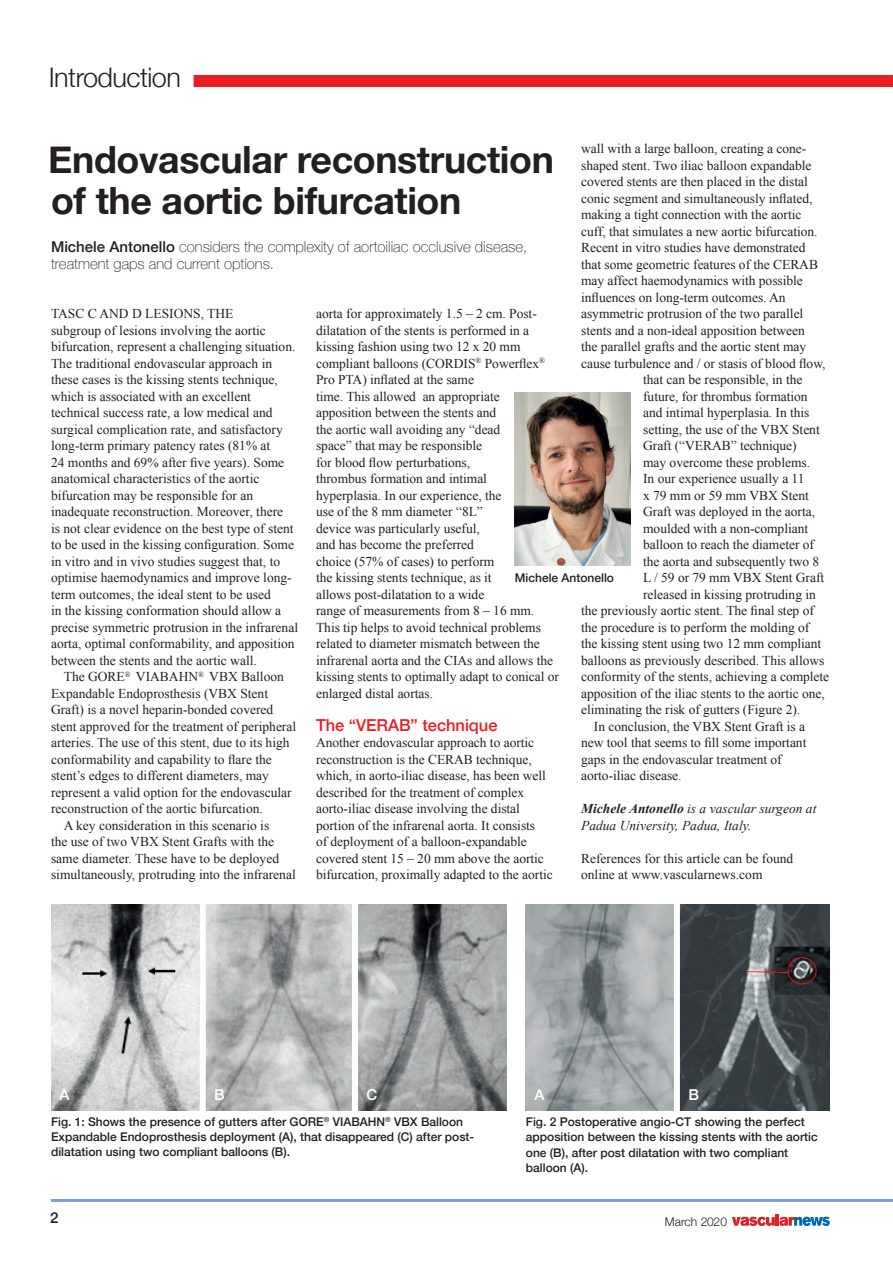
<style>
.page{position:relative;width:893px;height:1263px;background:#fff}
.page>*{position:absolute;margin:0;border:0;box-sizing:border-box;transform-origin:0 0}
.Headline_level_3{font:700 37.5px/40.5px "Helvetica Neue";letter-spacing:-.01em;color:#231f20}
.Headline{font:300 27px "Helvetica Neue";letter-spacing:-.02em;color:#231f20}
.Subhead_level_1{font:500 16.5px "Helvetica Neue";letter-spacing:-.005em;color:#ee1d23}
.Sans_intro{font:100 15px/16.5px "Helvetica Neue";color:#231f20}
.Headline_level_3-2{font:500 15px "Helvetica Neue";color:#fff}
.t1{font:500 15px "Helvetica Neue";color:#231f20}
.Serif_body_no_indent{font:13.5px/16.5px "Times New Roman";letter-spacing:-.005em;color:#231f20}
.Serif_body_with_inde{font:13.5px/16.5px "Times New Roman";letter-spacing:-.005em;color:#231f20}
.Comment___Analysis_s{font:italic 13.5px/16.5px "Times New Roman";color:#231f20}
.t2{font:300 12.15px "Helvetica Neue";color:#231f20}
.t3{font:500 12px/15px "Helvetica Neue";color:#231f20}
.s1{font-weight:700}
.s2{font-weight:500}
</style>
<div class="page">
<hr style="left:51px;top:1199px;width:842px;height:3px;background:#7e9ed2">
<svg style="left:732px;top:1214px;width:98px;height:12px"></svg>
<div style="left:194px;top:75px;width:699px;height:12px;background:#ee1d23"></div>
<img style="left:515px;top:392px;width:115px;height:174px">
<img style="left:526px;top:904px;width:148px;height:206px">
<img style="left:680px;top:904px;width:149px;height:206px">
<img style="left:51px;top:904px;width:149px;height:206px">
<svg style="left:206px;top:904px;width:146px;height:206px;background:#b4b6b7"></svg>
<svg style="left:358px;top:904px;width:149px;height:206px;background:#949798"></svg>
<p class="Headline" style="left:49px;top:56px;width:134px">Introduction</p>
<p class="Serif_body_no_indent" style="left:581px;top:140px;width:227px">wall with a large balloon, creating a cone-</p>
<p class="Serif_body_no_indent" style="left:581px;top:157px;width:232px">shaped stent. Two iliac balloon expandable</p>
<p class="Serif_body_no_indent" style="left:581px;top:173px;width:228px">covered stents are then placed in the distal</p>
<p class="Serif_body_no_indent" style="left:581px;top:190px;width:233px">conic segment and simultaneously inflated,</p>
<p class="Serif_body_no_indent" style="left:581px;top:206px;width:222px">making a tight connection with the aortic</p>
<p class="Serif_body_no_indent" style="left:581px;top:223px;width:238px">cuff, that simulates a new aortic bifurcation.</p>
<p class="Serif_body_no_indent" style="left:581px;top:239px;width:226px">Recent in vitro studies have demonstrated</p>
<p class="Serif_body_no_indent" style="left:581px;top:256px;width:238px">that some geometric features of the CERAB</p>
<p class="Serif_body_no_indent" style="left:581px;top:272px;width:223px">may affect haemodynamics with possible</p>
<p class="Serif_body_no_indent" style="left:581px;top:289px;width:206px">influences on long-term outcomes. An</p>
<p class="Serif_body_no_indent" style="left:581px;top:305px;width:224px">asymmetric protrusion of the two parallel</p>
<p class="Serif_body_no_indent" style="left:581px;top:322px;width:225px">stents and a non-ideal apposition between</p>
<p class="Serif_body_no_indent" style="left:581px;top:338px;width:227px">the parallel grafts and the aortic stent may</p>
<p class="Serif_body_no_indent" style="left:581px;top:355px;width:246px">cause turbulence and / or stasis of blood flow,</p>
<p class="Serif_body_no_indent" style="left:643px;top:371px;width:161px">that can be responsible, in the</p>
<p class="Serif_body_no_indent" style="left:643px;top:388px;width:166px">future, for thrombus formation</p>
<p class="Serif_body_no_indent" style="left:643px;top:404px;width:168px">and intimal hyperplasia. In this</p>
<p class="Serif_body_no_indent" style="left:643px;top:421px;width:178px">setting, the use of the VBX Stent</p>
<p class="Serif_body_no_indent" style="left:643px;top:437px;width:155px">Graft (“VERAB” technique)</p>
<p class="Serif_body_no_indent" style="left:643px;top:454px;width:168px">may overcome these problems.</p>
<p class="Serif_body_no_indent" style="left:643px;top:470px;width:163px">In our experience usually a 11</p>
<p class="Serif_body_no_indent" style="left:643px;top:487px;width:167px">x 79 mm or 59 mm VBX Stent</p>
<p class="Serif_body_no_indent" style="left:643px;top:503px;width:173px">Graft was deployed in the aorta,</p>
<p class="Serif_body_no_indent" style="left:643px;top:520px;width:167px">moulded with a non-compliant</p>
<p class="Serif_body_no_indent" style="left:643px;top:536px;width:172px">balloon to reach the diameter of</p>
<p class="Serif_body_no_indent" style="left:643px;top:553px;width:178px">the aorta and subsequently two 8</p>
<p class="Serif_body_no_indent" style="left:643px;top:569px;width:183px">L / 59 or 79 mm VBX Stent Graft</p>
<p class="Serif_body_no_indent" style="left:643px;top:586px;width:174px">released in kissing protruding in</p>
<p class="Serif_body_no_indent" style="left:581px;top:602px;width:234px">the previously aortic stent. The final step of</p>
<p class="Serif_body_no_indent" style="left:581px;top:619px;width:230px">the procedure is to perform the molding of</p>
<p class="Serif_body_no_indent" style="left:581px;top:635px;width:242px">the kissing stent using two 12 mm compliant</p>
<p class="Serif_body_no_indent" style="left:581px;top:652px;width:245px">balloons as previously described. This allows</p>
<p class="Serif_body_no_indent" style="left:581px;top:668px;width:250px">conformity of the stents, achieving a complete</p>
<p class="Serif_body_no_indent" style="left:581px;top:685px;width:245px">apposition of the iliac stents to the aortic one,</p>
<p class="Serif_body_no_indent" style="left:581px;top:701px;width:221px">eliminating the risk of gutters (Figure 2).</p>
<p class="Serif_body_with_inde" style="left:581px;top:718px;width:227px;text-indent:13px">In conclusion, the VBX Stent Graft is a new tool that seems to fill some important gaps in the endovascular treatment of aorto-iliac disease.</p>
<p class="Comment___Analysis_s" style="left:581px;top:800px;width:237px"><span class="s1">Michele Antonello</span> is a vascular surgeon at<br>Padua University, Padua, Italy.</p>
<p class="Serif_body_no_indent" style="left:581px;top:850px;width:214px">References for this article can be found online at www.vascularnews.com</p>
<p class="Headline_level_3" style="left:48px;top:140px;width:507px">Endovascular reconstruction of the aortic bifurcation</p>
<p class="Sans_intro" style="left:51px;top:238px;width:478px"><span class="s2">Michele Antonello</span> considers the complexity of aortoiliac occlusive disease, treatment gaps and current options.</p>
<p class="Serif_body_no_indent" style="left:51px;top:305px;width:249px">TASC C AND D LESIONS, THE<br>subgroup of lesions involving the aortic bifurcation, represent a challenging situation.<br>The traditional endovascular approach in these cases is the kissing stents technique, which is associated with an excellent technical success rate, a low medical and surgical complication rate, and satisfactory long-term primary patency rates (81% at<br>24 months and 69% after five years). Some anatomical characteristics of the aortic bifurcation may be responsible for an inadequate reconstruction. Moreover, there<br>is not clear evidence on the best type of stent to be used in the kissing configuration. Some in vitro and in vivo studies suggest that, to optimise haemodynamics and improve long&shy;term outcomes, the ideal stent to be used<br>in the kissing conformation should allow a precise symmetric protrusion in the infrarenal aorta, optimal conformability, and apposition between the stents and the aortic wall.</p>
<p class="Serif_body_with_inde" style="left:51px;top:668px;width:247px;text-indent:13px">The GORE<sup>®</sup> VIABAHN<sup>®</sup> VBX Balloon Expandable Endoprosthesis (VBX Stent Graft) is a novel heparin-bonded covered stent approved for the treatment of peripheral arteries. The use of this stent, due to its high conformability and capability to flare the stent’s edges to different diameters, may represent a valid option for the endovascular reconstruction of the aortic bifurcation.</p>
<p class="Serif_body_with_inde" style="left:51px;top:817px;width:246px;text-indent:13px">A key consideration in this scenario is<br>the use of two VBX Stent Grafts with the same diameter. These have to be deployed simultaneously, protruding into the infrarenal</p>
<p class="Serif_body_with_inde" style="left:316px;top:305px;width:245px">aorta for approximately 1.5 – 2 cm. Post&shy;dilatation of the stents is performed in a kissing fashion using two 12 x 20 mm compliant balloons (CORDIS<sup>®</sup> Powerflex<sup>® </sup>Pro PTA) inflated at the same<br>time. This allowed an appropriate<br>apposition between the stents and<br>the aortic wall avoiding any “dead<br>space” that may be responsible<br>for blood flow perturbations,<br>thrombus formation and intimal<br>hyperplasia. In our experience, the<br>use of the 8 mm diameter “8L”<br>device was particularly useful,<br>and has become the preferred<br>choice (57% of cases) to perform<br>the kissing stents technique, as it<br>allows post-dilatation to a wide<br>range of measurements from 8 – 16 mm.<br>This tip helps to avoid technical problems related to diameter mismatch between the infrarenal aorta and the CIAs and allows the kissing stents to optimally adapt to conical or enlarged distal aortas.</p>
<p class="Subhead_level_1" style="left:316px;top:711px;width:183px">The “VERAB” technique</p>
<p class="Serif_body_no_indent" style="left:316px;top:734px;width:238px">Another endovascular approach to aortic reconstruction is the CERAB technique, which, in aorto-iliac disease, has been well described for the treatment of complex aorto-iliac disease involving the distal portion of the infrarenal aorta. It consists<br>of deployment of a balloon-expandable covered stent 15 – 20 mm above the aortic bifurcation, proximally adapted to the aortic</p>
<p class="t3" style="left:515px;top:569px;width:101px">Michele Antonello</p>
<p class="Headline_level_3-2" style="left:60px;top:1083px;width:12px">A</p>
<p class="Headline_level_3-2" style="left:214px;top:1083px;width:12px">B</p>
<p class="Headline_level_3-2" style="left:366px;top:1083px;width:12px">C</p>
<p class="Headline_level_3-2" style="left:534px;top:1083px;width:12px">A</p>
<p class="Headline_level_3-2" style="left:688px;top:1083px;width:12px">B</p>
<p class="t3" style="left:51px;top:1113px;width:425px">Fig. 1: Shows the presence of gutters after GORE<sup>®</sup> VIABAHN<sup>®</sup> VBX Balloon<br>Expandable Endoprosthesis deployment (A), that disappeared (C) after post&shy;dilatation using two compliant balloons (B).</p>
<p class="t3" style="left:526px;top:1114px;width:293px">Fig. 2 Postoperative angio-CT showing the perfect apposition between the kissing stents with the aortic one (B), after post dilatation with two compliant balloon (A).</p>
<p class="t1" style="left:50px;top:1206px;width:10px">2</p>
<p class="t2" style="left:665px;top:1211px;width:64px">March 2020</p>
</div>
